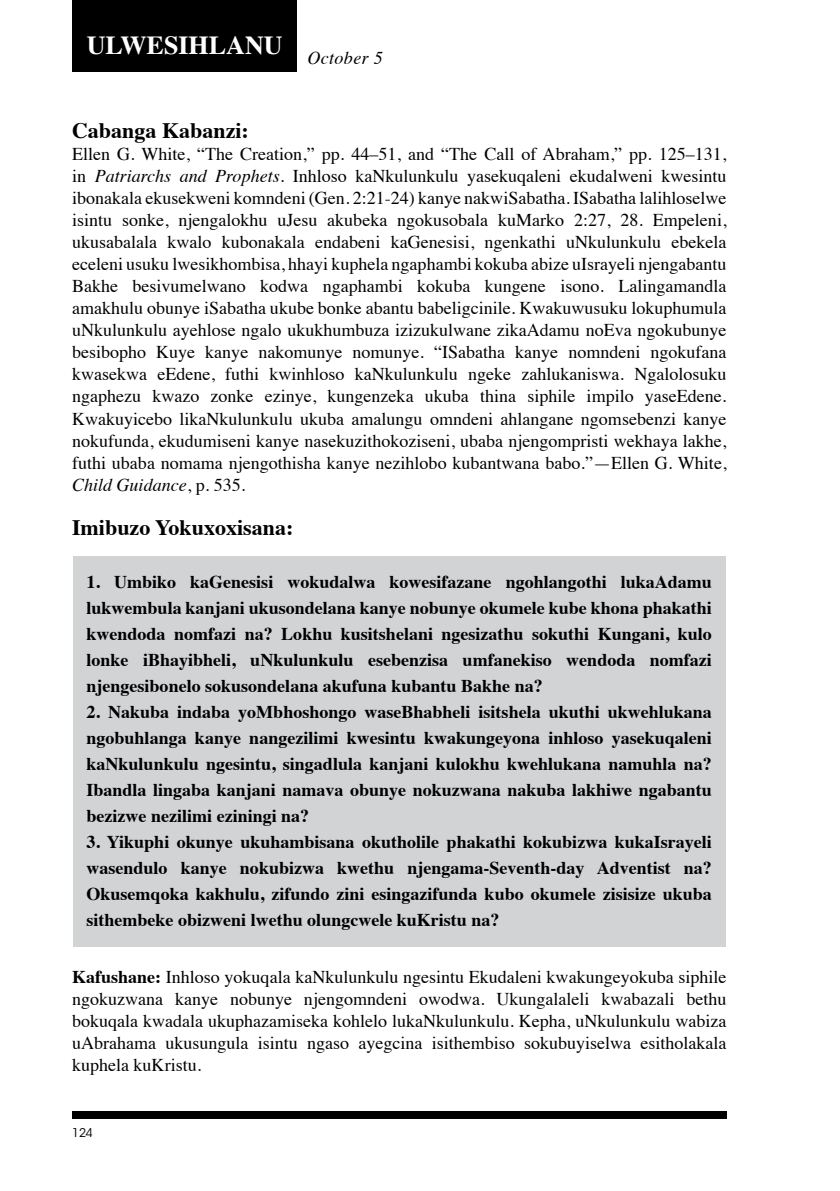
<style>
.page{position:relative;width:840px;height:1191px;background:#fff}
.page>*{position:absolute;margin:0;border:0;box-sizing:border-box;transform-origin:0 0}
.t1{font:700 26px "Times";color:#fff}
.t2{font:700 22px "Times";color:#000}
.t3{font:18px/22px "Times";color:#000;text-align:justify}
.t4{font:700 18px/26px "Times";color:#000;text-align:justify}
.t5{font:12px "ITC Avant Garde Std";color:#000}
.s1{font-style:italic}
.s2{font-weight:700}
</style>
<div class="page">
<div style="left:72px;top:1111px;width:654px;height:8px;background:#000"></div>
<div style="left:72px;top:0;width:225px;height:71px;background:#000"></div>
<div style="left:73px;top:557px;width:652px;height:390px;background:#d1d3d4"></div>
<h1 class="t1" style="left:87px;top:20px;width:297px">ULWESIHLANU <sub>October</sub> <sub>5</sub></h1>
<p class="t2" style="left:72px;top:110px;width:178px">Cabanga Kabanzi:</p>
<p class="t3" style="left:72px;top:142px;width:655px">Ellen G. White, “The Creation,” pp. 44–51, and “The Call of Abraham,” pp. 125–131, in <span class="s1">Patriarchs and Prophets</span>. Inhloso kaNkulunkulu yasekuqaleni ekudalweni kwesintu ibonakala ekusekweni komndeni (Gen. 2:21-24) kanye nakwiSabatha. ISabatha lalihloselwe isintu sonke, njengalokhu uJesu akubeka ngokusobala kuMarko 2:27, 28. Empeleni, ukusabalala kwalo kubonakala endabeni kaGenesisi, ngenkathi uNkulunkulu ebekela eceleni usuku lwesikhombisa, hhayi kuphela ngaphambi kokuba abize uIsrayeli njengabantu Bakhe besivumelwano kodwa ngaphambi kokuba kungene isono. Lalingamandla amakhulu obunye iSabatha ukube bonke abantu babeligcinile. Kwakuwusuku lokuphumula uNkulunkulu ayehlose ngalo ukukhumbuza izizukulwane zikaAdamu noEva ngokubunye besibopho Kuye kanye nakomunye nomunye. “ISabatha kanye nomndeni ngokufana kwasekwa eEdene, futhi kwinhloso kaNkulunkulu ngeke zahlukaniswa. Ngalolosuku ngaphezu kwazo zonke ezinye, kungenzeka ukuba thina siphile impilo yaseEdene.<br>Kwakuyicebo likaNkulunkulu ukuba amalungu omndeni ahlangane ngomsebenzi kanye nokufunda, ekudumiseni kanye nasekuzithokoziseni, ubaba njengompristi wekhaya lakhe, futhi ubaba nomama njengothisha kanye nezihlobo kubantwana babo.”—Ellen G. White, <span class="s1">Child Guidance</span>, p. 535.</p>
<p class="t2" style="left:72px;top:506px;width:223px">Imibuzo Yokuxoxisana:</p>
<p class="t4" style="left:86px;top:567px;width:626px">1. Umbiko kaGenesisi wokudalwa kowesifazane ngohlangothi lukaAdamu lukwembula kanjani ukusondelana kanye nobunye okumele kube khona phakathi kwendoda nomfazi na? Lokhu kusitshelani ngesizathu sokuthi Kungani, kulo lonke iBhayibheli, uNkulunkulu esebenzisa umfanekiso wendoda nomfazi njengesibonelo sokusondelana akufuna kubantu Bakhe na?</p>
<p class="t4" style="left:86px;top:697px;width:626px">2. Nakuba indaba yoMbhoshongo waseBhabheli isitshela ukuthi ukwehlukana ngobuhlanga kanye nangezilimi kwesintu kwakungeyona inhloso yasekuqaleni kaNkulunkulu ngesintu, singadlula kanjani kulokhu kwehlukana namuhla na?<br>Ibandla lingaba kanjani namava obunye nokuzwana nakuba lakhiwe ngabantu bezizwe nezilimi eziningi na?</p>
<p class="t4" style="left:86px;top:827px;width:626px">3. Yikuphi okunye ukuhambisana okutholile phakathi kokubizwa kukaIsrayeli wasendulo kanye nokubizwa kwethu njengama-Seventh-day Adventist na?<br>Okusemqoka kakhulu, zifundo zini esingazifunda kubo okumele zisisize ukuba sithembeke obizweni lwethu olungcwele kuKristu na?</p>
<p class="t3" style="left:72px;top:964px;width:655px"><span class="s2">Kafushane:</span> Inhloso yokuqala kaNkulunkulu ngesintu Ekudaleni kwakungeyokuba siphile ngokuzwana kanye nobunye njengomndeni owodwa. Ukungalaleli kwabazali bethu bokuqala kwadala ukuphazamiseka kohlelo lukaNkulunkulu. Kepha, uNkulunkulu wabiza uAbrahama ukusungula isintu ngaso ayegcina isithembiso sokubuyiselwa esitholakala kuphela kuKristu.</p>
<p class="t5" style="left:72px;top:1125px;width:22px">124</p>
</div>
